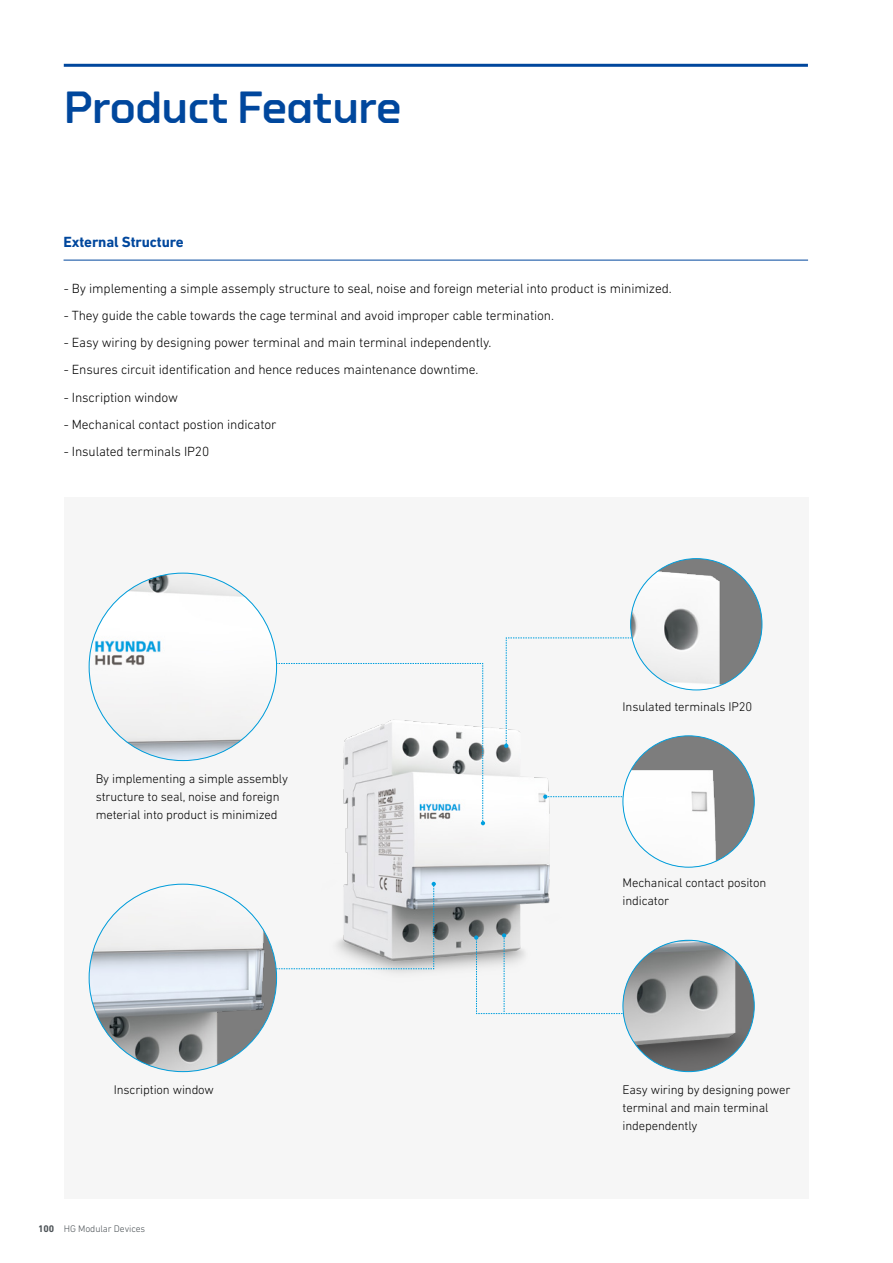
<style>
.page{position:relative;width:893px;height:1263px;background:#fff}
.page>*{position:absolute;margin:0;border:0;box-sizing:border-box;transform-origin:0 0}
.t1{font:500 45px "Torque";letter-spacing:-.01em;color:#00479d}
.t2{font:700 15px "DIN Next LT Pro";letter-spacing:-.01em;color:#00479d}
.t3{font:300 13.5px "DIN Next LT Pro";letter-spacing:-.01em;color:#000}
.t4{font:300 12.75px/18px "DIN Next LT Pro";letter-spacing:-.01em;color:#000}
.t5{font:300 9.75px "DIN Next LT Pro";letter-spacing:-.01em;color:#4d5357}
.s1{font-weight:700}
</style>
<div class="page">
<div style="left:64px;top:497px;width:744px;height:702px;background:#f6f6f6"></div>
<hr style="left:64px;top:64px;width:744px;height:3px;background:#00479d">
<hr style="left:64px;top:260px;width:744px;height:1px;background:#00479d">
<img style="left:345px;top:727px;width:205px;height:246px">
<svg style="left:543px;top:794px;width:80px;height:5px"></svg>
<svg style="left:241px;top:663px;width:244px;height:162px"></svg>
<svg style="left:242px;top:882px;width:194px;height:88px"></svg>
<svg style="left:504px;top:637px;width:143px;height:111px"></svg>
<svg style="left:474px;top:933px;width:156px;height:81px"></svg>
<img style="left:89px;top:573px;width:188px;height:187px;border-radius:94px">
<img style="left:89px;top:884px;width:188px;height:187px;border-radius:94px">
<div style="left:623px;top:736px;width:131px;height:131px;background:#7d7d7d;border-radius:50%"></div>
<img style="left:623px;top:770px;width:131px;height:97px">
<img style="left:631px;top:559px;width:131px;height:131px;border-radius:66px">
<img style="left:623px;top:940px;width:131px;height:131px;border-radius:66px">
<h1 class="t1" style="left:64px;top:82px;width:339px">Product Feature</h1>
<p class="t2" style="left:64px;top:233px;width:122px">External Structure</p>
<p class="t3" style="left:64px;top:280px;width:609px">- By implementing a simple assemply structure to seal, noise and foreign meterial into product is minimized.</p>
<p class="t3" style="left:64px;top:308px;width:492px">- They guide the cable towards the cage terminal and avoid improper cable termination.</p>
<p class="t3" style="left:64px;top:335px;width:429px">- Easy wiring by designing power terminal and main terminal independently.</p>
<p class="t3" style="left:64px;top:362px;width:416px">- Ensures circuit identification and hence reduces maintenance downtime.</p>
<p class="t3" style="left:64px;top:389px;width:116px">- Inscription window</p>
<p class="t3" style="left:64px;top:417px;width:214px">- Mechanical contact postion indicator</p>
<p class="t3" style="left:64px;top:444px;width:147px">- Insulated terminals IP20</p>
<p class="t4" style="left:96px;top:769px;width:194px">By implementing a simple assembly structure to seal, noise and foreign meterial into product is minimized</p>
<p class="t4" style="left:623px;top:698px;width:131px">Insulated terminals IP20</p>
<p class="t4" style="left:623px;top:873px;width:145px">Mechanical contact positon indicator</p>
<p class="t4" style="left:114px;top:1081px;width:102px">Inscription window</p>
<p class="t4" style="left:623px;top:1081px;width:169px">Easy wiring by designing power terminal and main terminal independently</p>
<p class="t5" style="left:38px;top:1223px;width:109px"><span class="s1">100</span> HG Modular Devices</p>
</div>
